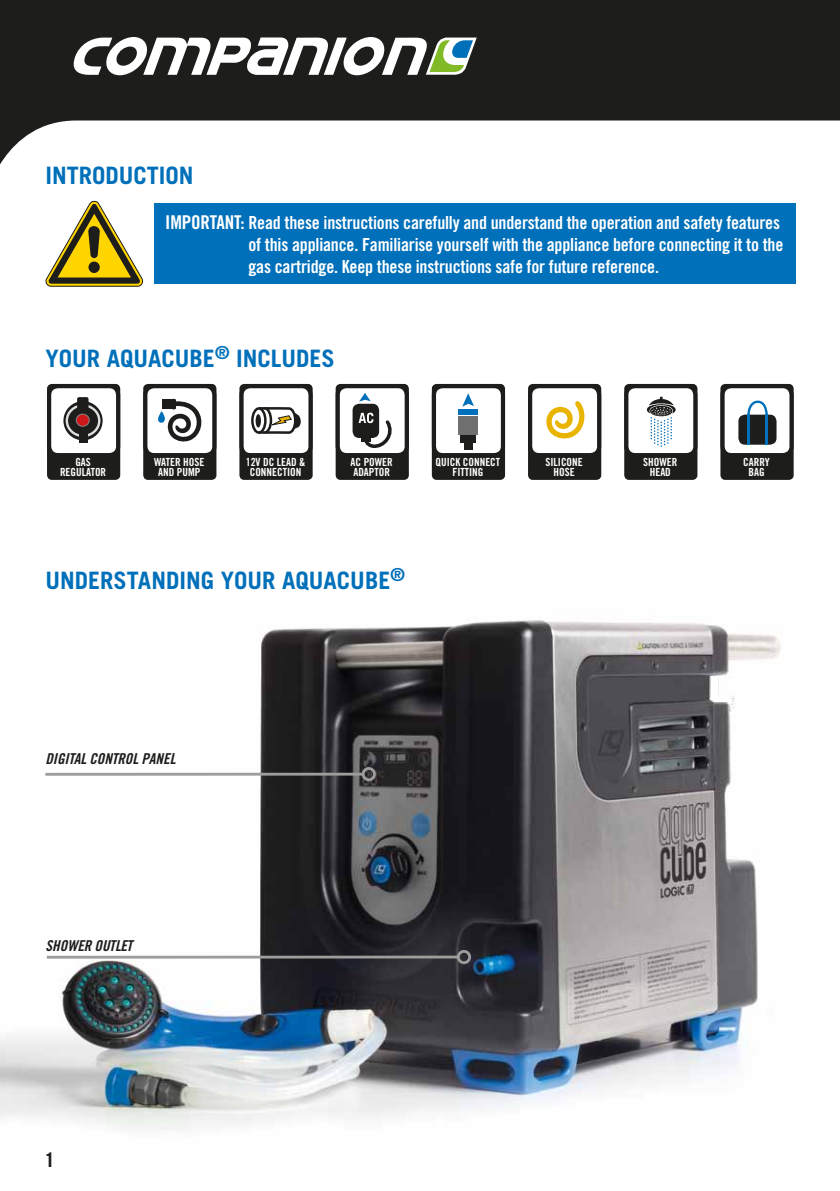
<style>
.page{position:relative;width:840px;height:1191px;background:#fff}
.page>*{position:absolute;margin:0;border:0;box-sizing:border-box;transform-origin:0 0}
.t1{font:700 24px "Trade Gothic";color:#0070ba}
.t2{font:700 20px "Trade Gothic";color:#1d1d1b}
.t3{font:18px/21.6px "Trade Gothic Bold Cond Twenty";letter-spacing:-.01em;color:#fff}
.t4{font:15px "Trade Gothic Bold Cond Twenty Obl";letter-spacing:-.005em;color:#1d1d1b}
.t5{font:11.2px/10px "Trade Gothic Bold Cond Twenty";color:#fff;text-align:center}
.s1{font-size:19px}
</style>
<div class="page">
<img style="left:0;top:620px;width:781px;height:510px">
<svg style="left:0;top:0;width:839px;height:209px;fill:#1d1d1b"></svg>
<svg style="left:71px;top:37px;width:405px;height:38px"></svg>
<div style="left:154px;top:203px;width:640px;height:81px;background:#0070ba"></div>
<svg style="left:45px;top:201px;width:98px;height:86px"></svg>
<hr style="left:45px;top:772px;width:318px;height:3px;background:#9d9d9c">
<div style="left:361px;top:767px;width:14px;height:14px;border:3px solid #9d9d9c;border-radius:50%"></div>
<hr style="left:47px;top:955px;width:411px;height:3px;background:#9d9d9c">
<div style="left:456px;top:950px;width:15px;height:14px;border:3px solid #9d9d9c;border-radius:50%"></div>
<div style="left:49px;top:386px;width:69px;height:92px;background:#1d1d1b;border-radius:3px"></div>
<div style="left:47px;top:384px;width:73px;height:96px;border:4px solid #1d1d1b;border-radius:3px"></div>
<div style="left:49px;top:386px;width:69px;height:69px;background:#fff;border-radius:9px"></div>
<div style="left:47px;top:384px;width:73px;height:73px;border:4px solid #1d1d1b;border-radius:9px"></div>
<svg style="left:63px;top:401px;width:40px;height:39px"></svg>
<div style="left:76px;top:414px;width:13px;height:12px;background:#cd171a;border-radius:50%"></div>
<div style="left:76px;top:414px;width:14px;height:13px;border:1px solid #878787;border-radius:50%"></div>
<div style="left:66px;top:404px;width:34px;height:33px;border:2px solid #dedede;border-radius:50%"></div>
<div style="left:77px;top:397px;width:11px;height:13px;background:#1d1d1b;border-radius:2px"></div>
<div style="left:79px;top:433px;width:8px;height:10px;background:#1d1d1b"></div>
<div style="left:145px;top:386px;width:69px;height:92px;background:#1d1d1b;border-radius:3px"></div>
<div style="left:143px;top:384px;width:73px;height:96px;border:4px solid #1d1d1b;border-radius:3px"></div>
<div style="left:145px;top:386px;width:69px;height:69px;background:#fff;border-radius:9px"></div>
<div style="left:143px;top:384px;width:73px;height:73px;border:4px solid #1d1d1b;border-radius:9px"></div>
<svg style="left:158px;top:399px;width:44px;height:43px"></svg>
<div style="left:241px;top:386px;width:69px;height:92px;background:#1d1d1b;border-radius:3px"></div>
<div style="left:239px;top:384px;width:73px;height:96px;border:4px solid #1d1d1b;border-radius:3px"></div>
<div style="left:241px;top:386px;width:69px;height:69px;background:#fff;border-radius:9px"></div>
<div style="left:239px;top:384px;width:73px;height:73px;border:4px solid #1d1d1b;border-radius:9px"></div>
<div style="left:251px;top:407px;width:15px;height:27px;border:3px solid #1d1d1b;border-radius:50%"></div>
<svg style="left:256px;top:407px;width:45px;height:27px"></svg>
<div style="left:337px;top:386px;width:69px;height:92px;background:#1d1d1b;border-radius:3px"></div>
<div style="left:335px;top:384px;width:73px;height:96px;border:4px solid #1d1d1b;border-radius:3px"></div>
<div style="left:337px;top:386px;width:69px;height:69px;background:#fff;border-radius:9px"></div>
<div style="left:335px;top:384px;width:73px;height:73px;border:4px solid #1d1d1b;border-radius:9px"></div>
<svg style="left:352px;top:393px;width:40px;height:55px"></svg>
<div style="left:433px;top:386px;width:69px;height:92px;background:#1d1d1b;border-radius:3px"></div>
<div style="left:431px;top:384px;width:73px;height:96px;border:4px solid #1d1d1b;border-radius:3px"></div>
<div style="left:433px;top:386px;width:69px;height:69px;background:#fff;border-radius:9px"></div>
<div style="left:431px;top:384px;width:73px;height:73px;border:4px solid #1d1d1b;border-radius:9px"></div>
<svg style="left:460px;top:435px;width:15px;height:14px"></svg>
<div style="left:458px;top:416px;width:19px;height:10px;background:#706f6f"></div>
<div style="left:458px;top:427px;width:19px;height:7px;background:#706f6f"></div>
<svg style="left:458px;top:393px;width:19px;height:22px"></svg>
<div style="left:530px;top:386px;width:68px;height:92px;background:#1d1d1b;border-radius:3px"></div>
<div style="left:527px;top:384px;width:74px;height:96px;border:4px solid #1d1d1b;border-radius:3px"></div>
<div style="left:530px;top:386px;width:68px;height:69px;background:#fff;border-radius:9px"></div>
<div style="left:527px;top:384px;width:74px;height:73px;border:4px solid #1d1d1b;border-radius:9px"></div>
<svg style="left:546px;top:401px;width:39px;height:38px"></svg>
<div style="left:626px;top:386px;width:69px;height:92px;background:#1d1d1b;border-radius:3px"></div>
<div style="left:624px;top:384px;width:73px;height:96px;border:4px solid #1d1d1b;border-radius:3px"></div>
<div style="left:626px;top:386px;width:69px;height:69px;background:#fff;border-radius:9px"></div>
<div style="left:624px;top:384px;width:73px;height:73px;border:4px solid #1d1d1b;border-radius:9px"></div>
<svg style="left:646px;top:397px;width:29px;height:50px"></svg>
<div style="left:722px;top:386px;width:69px;height:92px;background:#1d1d1b;border-radius:3px"></div>
<div style="left:720px;top:384px;width:73px;height:96px;border:4px solid #1d1d1b;border-radius:3px"></div>
<div style="left:722px;top:386px;width:69px;height:69px;background:#fff;border-radius:9px"></div>
<div style="left:720px;top:384px;width:73px;height:73px;border:4px solid #1d1d1b;border-radius:9px"></div>
<svg style="left:747px;top:401px;width:21px;height:13px"></svg>
<div style="left:738px;top:414px;width:38px;height:31px;background:#1d1d1b;border-radius:7px"></div>
<hr style="left:746px;top:414px;width:3px;height:31px;background:#0070ba">
<hr style="left:765px;top:414px;width:2px;height:31px;background:#0070ba">
<h1 class="t1" style="left:45px;top:161px;width:150px">INTRODUCTION</h1>
<p class="t3" style="left:248px;top:212px;width:536px;text-indent:-83px"><span class="s1">Impo rtant:</span> Read these instructions carefully and understand the operation and safety features of this appliance. Familiarise yourself with the appliance before connecting it to the gas cartridge. Keep these instructions safe for future reference.</p>
<h1 class="t1" style="left:45px;top:344px;width:291px">YOUR AQUACUBE<sup>®</sup> INCLUDES</h1>
<p class="t5" style="left:60px;top:457px;width:27px;text-align:left;text-indent:15px">GAS<br>REGULAT</p>
<p class="t5" style="left:95px;top:467px;width:12px">OR</p>
<p class="t5" style="left:158px;top:457px;width:44px;text-align:right">HOSE<br>AND PUMP</p>
<p class="t5" style="left:245px;top:457px;width:61px">12V DC LEAD &amp;<br>CONNECTION</p>
<p class="t5" style="left:350px;top:457px;width:40px;text-align:left">AC POWER<br>ADAPTOR</p>
<p class="t5" style="left:435px;top:457px;width:66px">QUICK CONNECT<br>FITTING</p>
<p class="t5" style="left:545px;top:457px;width:33px">SILICONE<br>HOSE</p>
<p class="t5" style="left:643px;top:457px;width:29px">SHOWER<br>HEAD</p>
<p class="t5" style="left:742px;top:457px;width:28px">CARRY<br>BAG</p>
<p class="t5" style="left:154px;top:457px;width:7px">WATER</p>
<h1 class="t1" style="left:45px;top:565px;width:360px">UNDERSTANDING YOUR AQUACUBE<sup>®</sup></h1>
<p class="t4" style="left:45px;top:750px;width:132px">DIGITAL CONTROL PANEL</p>
<p class="t4" style="left:45px;top:936px;width:88px">SHOWER OUTLET</p>
<p class="t2" style="left:44px;top:1147px;width:13px">1</p>
</div>
